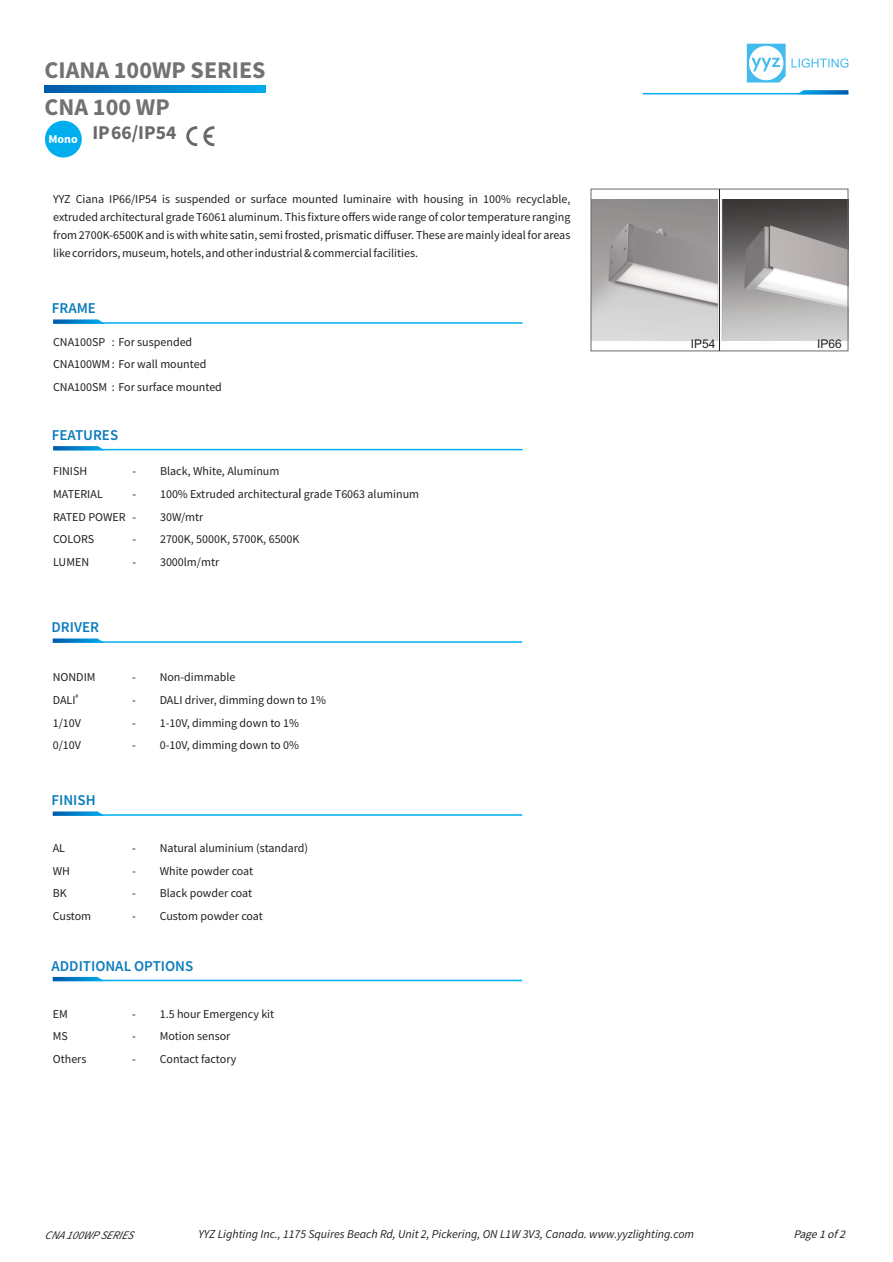
<style>
.page{position:relative;width:893px;height:1262px;background:#fff}
.page>*{position:absolute;margin:0;border:0;box-sizing:border-box;transform-origin:0 0}
.t1{font:700 24px/36.9px "Source Sans Pro";color:#737273}
.t2{font:700 19.5px "Source Sans Pro";color:#696869}
.t3{font:600 15px "Source Sans Pro";color:#0a7bbc}
.t4{font:12px/22.6px "Source Sans Pro";color:#231f20}
.t5{font:italic 12px "Source Sans Pro";color:#231f20}
.t6{font:12px "Arial";color:#231f20}
.t7{font:italic 11.55px "Source Sans Pro";color:#231f20}
.t8{font:italic 11.55px "Source Sans Pro";color:#231f20}
.t9{font:6px "Source Sans Pro";color:#231f20}
.s1{font-family:"Arial";font-size:13.5px}
</style>
<div class="page">
<img style="left:592px;top:199px;width:254px;height:141px">
<hr style="left:643px;top:93px;width:205px;height:1px;background:#00aeef">
<hr style="left:53px;top:322px;width:469px;height:2px;background:#00aeef">
<svg style="left:53px;top:319px;width:52px;height:5px"></svg>
<svg style="left:796px;top:90px;width:52px;height:4px"></svg>
<svg style="left:746px;top:44px;width:39px;height:38px"></svg>
<svg style="left:791px;top:58px;width:57px;height:10px"></svg>
<svg style="left:186px;top:126px;width:11px;height:20px"></svg>
<svg style="left:203px;top:126px;width:11px;height:20px"></svg>
<div style="left:45px;top:121px;width:37px;height:36px;background:#00aeef;border-radius:50%"></div>
<div style="left:590px;top:189px;width:258px;height:162px;border:1px solid #686968"></div>
<hr style="left:53px;top:641px;width:469px;height:2px;background:#00aeef">
<svg style="left:53px;top:638px;width:51px;height:4px"></svg>
<hr style="left:53px;top:814px;width:469px;height:1px;background:#00aeef">
<hr style="left:53px;top:979px;width:469px;height:2px;background:#00aeef">
<svg style="left:53px;top:811px;width:51px;height:4px"></svg>
<svg style="left:53px;top:977px;width:51px;height:4px"></svg>
<svg style="left:45px;top:85px;width:220px;height:8px;background:#0082ca"></svg>
<hr style="left:719px;top:189px;width:1px;height:162px;background:#231f20">
<hr style="left:53px;top:449px;width:469px;height:1px;background:#00aeef">
<svg style="left:53px;top:446px;width:52px;height:4px"></svg>
<h1 class="t1" style="left:44px;top:53px;width:223px">CIANA 100WP SERIES<br>CNA 100 WP</h1>
<h2 class="t2" style="left:48px;top:124px;width:129px"><sub>Mono</sub> IP66/IP54</h2>
<p class="t4" style="left:53px;top:191px;width:518px;line-height:18.1px;text-align:justify">YYZ Ciana IP66/IP54 is suspended or surface mounted luminaire with housing in 100% recyclable, extruded architectural grade T6061 aluminum. This fixture offers wide range of color temperature ranging from 2700K-6500K and is with white satin, semi frosted, prismatic diffuser. These are mainly ideal for areas like corridors, museum, hotels, and other industrial &amp; commercial facilities.</p>
<p class="t3" style="left:52px;top:302px;width:46px">FRAME</p>
<p class="t4" style="left:53px;top:331px;width:170px">CNA100SP : For suspended<br>CNA100WM : For wall mounted<br>CNA100SM : For surface mounted</p>
<p class="t3" style="left:52px;top:429px;width:68px">FEATURES</p>
<p class="t4" style="left:53px;top:460px;width:36px">FINISH</p>
<p class="t4" style="left:132px;top:460px;width:148px">- Black, White, Aluminum</p>
<p class="t4" style="left:53px;top:484px;width:51px">MATERIAL</p>
<p class="t4" style="left:53px;top:484px;width:367px;text-indent:79px">- 100% Extruded architectura<span class="s1">l</span> grade T6063 aluminum<br>RATED POWER -</p>
<p class="t4" style="left:160px;top:506px;width:45px">30W/mtr</p>
<p class="t4" style="left:53px;top:529px;width:43px">COLORS</p>
<p class="t4" style="left:132px;top:529px;width:168px">- 2700K, 5000K, 5700K, 6500K</p>
<p class="t4" style="left:53px;top:552px;width:38px">LUMEN</p>
<p class="t4" style="left:132px;top:552px;width:88px">- 3000lm/mtr</p>
<p class="t3" style="left:52px;top:621px;width:49px">DRIVER</p>
<p class="t4" style="left:53px;top:667px;width:44px">NONDIM</p>
<p class="t4" style="left:132px;top:667px;width:105px">- Non-dimmable</p>
<p class="t9" style="left:76px;top:693px;width:4px">#</p>
<p class="t4" style="left:53px;top:689px;width:24px">DALI</p>
<p class="t4" style="left:132px;top:689px;width:195px">- DALI driver, dimming down to 1%</p>
<p class="t4" style="left:53px;top:712px;width:30px">1/10V</p>
<p class="t4" style="left:132px;top:712px;width:168px">- 1-10V, dimming down to 1%</p>
<p class="t4" style="left:53px;top:735px;width:30px">0/10V</p>
<p class="t4" style="left:132px;top:735px;width:168px">- 0-10V, dimming down to 0%</p>
<p class="t3" style="left:52px;top:794px;width:46px">FINISH</p>
<p class="t4" style="left:53px;top:837px;width:14px">AL</p>
<p class="t4" style="left:132px;top:837px;width:177px">- Natural aluminium (standard)</p>
<p class="t4" style="left:53px;top:860px;width:19px">WH</p>
<p class="t4" style="left:132px;top:860px;width:123px">- White powder coat</p>
<p class="t4" style="left:53px;top:883px;width:16px">BK</p>
<p class="t4" style="left:132px;top:883px;width:121px">- Black powder coat</p>
<p class="t4" style="left:53px;top:905px;width:40px">Custom</p>
<p class="t4" style="left:132px;top:905px;width:132px">- Custom powder coat</p>
<p class="t3" style="left:52px;top:959px;width:143px">ADDITIONAL OPTIONS</p>
<p class="t4" style="left:53px;top:1003px;width:17px">EM</p>
<p class="t4" style="left:132px;top:1003px;width:144px">- 1.5 hour Emergency kit</p>
<p class="t4" style="left:53px;top:1025px;width:17px">MS</p>
<p class="t4" style="left:132px;top:1025px;width:100px">- Motion sensor</p>
<p class="t4" style="left:53px;top:1048px;width:35px">Others</p>
<p class="t4" style="left:132px;top:1048px;width:106px">- Contact factory</p>
<p class="t6" style="left:690px;top:339px;width:26px">IP54</p>
<p class="t6" style="left:817px;top:339px;width:26px">IP66</p>
<p class="t7" style="left:45px;top:1230px;width:93px">CNA 100WP SERIES</p>
<p class="t5" style="left:198px;top:1228px;width:497px">YYZ Lighting Inc., 1175 Squires Beach Rd, Unit 2, Pickering, ON L1W 3V3, Canada. www.yyzlighting.com</p>
<p class="t8" style="left:793px;top:1229px;width:56px">Page1of 2</p>
</div>
